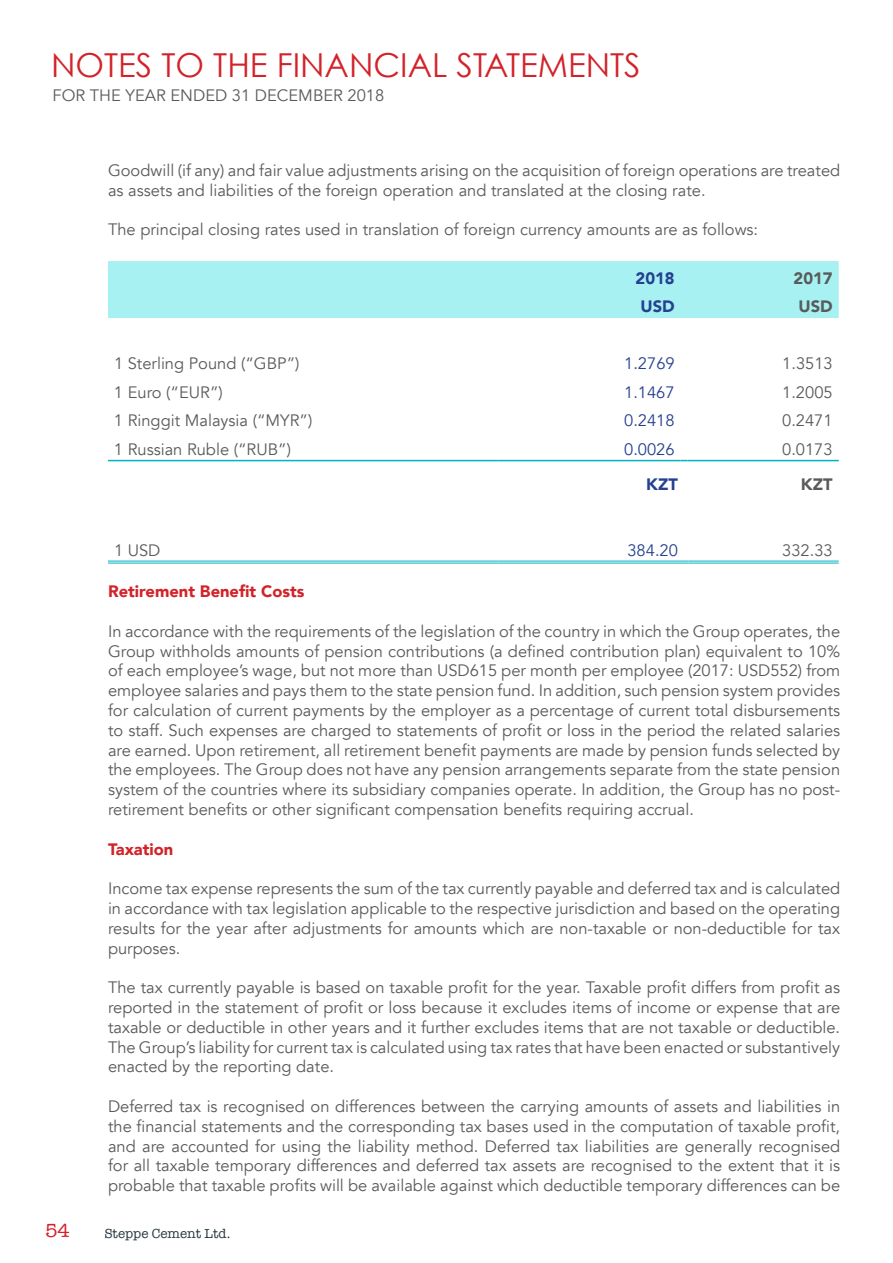
<style>
.page{position:relative;width:893px;height:1263px;background:#fff}
.page>*{position:absolute;margin:0;border:0;box-sizing:border-box;transform-origin:0 0}
.t1{font:33px "Century Gothic";color:#d2232a}
.t2{font:19.5px "American Typewriter";color:#d2232a}
.t3{font:16.5px/19.8px "Avenir";color:#595b5b;text-align:justify}
.t4{font:16.5px "Avenir";color:#25408f}
.t5{font:900 16.5px "Avenir";color:#d2232a}
.t6{font:16.5px "Avenir";color:#58595b}
.t7{font:900 16.5px "Avenir";color:#25408f}
.t8{font:900 16.5px "Avenir";color:#595b5b}
.t9{font:13.5px "American Typewriter";color:#26363d}
</style>
<div class="page">
<div style="left:108px;top:261px;width:731px;height:57px;background:#a7f1f2"></div>
<hr style="left:108px;top:460px;width:390px;height:1px;background:#00b2c3">
<hr style="left:498px;top:460px;width:183px;height:1px;background:#00b2c3">
<hr style="left:688px;top:460px;width:151px;height:1px;background:#00b2c3">
<hr style="left:108px;top:561px;width:390px;height:1px;background:#00b2c3">
<hr style="left:108px;top:563px;width:390px;height:1px;background:#00b2c3">
<hr style="left:498px;top:561px;width:186px;height:1px;background:#00b2c3">
<hr style="left:498px;top:563px;width:186px;height:1px;background:#00b2c3">
<svg style="left:684px;top:561px;width:4px;height:3px"></svg>
<hr style="left:688px;top:561px;width:151px;height:1px;background:#00b2c3">
<hr style="left:688px;top:563px;width:151px;height:1px;background:#00b2c3">
<h1 class="t1" style="left:51px;top:45px;width:591px">NOTES TO THE FINANCIAL STATEMENTS</h1>
<p class="t6" style="left:52px;top:85px;width:333px">FOR THE YEAR ENDED 31 DECEMBER 2018</p>
<p class="t3" style="left:108px;top:161px;width:734px">Goodwill (if any) and fair value adjustments arising on the acquisition of foreign operations are treated as assets and liabilities of the foreign operation and translated at the closing rate.</p>
<p class="t3" style="left:108px;top:220px;width:652px">The principal closing rates used in translation of foreign currency amounts are as follows:</p>
<p class="t7" style="left:636px;top:264px;width:41px">2018</p>
<p class="t8" style="left:794px;top:264px;width:41px">2017</p>
<p class="t7" style="left:640px;top:292px;width:36px">USD</p>
<p class="t8" style="left:798px;top:292px;width:36px">USD</p>
<p class="t3" style="left:114px;top:354px;width:187px">1 Sterling Pound (“GBP”)</p>
<p class="t4" style="left:624px;top:354px;width:52px">1.2769</p>
<p class="t3" style="left:782px;top:354px;width:52px">1.3513</p>
<p class="t3" style="left:114px;top:382px;width:110px">1 Euro (“EUR”)</p>
<p class="t4" style="left:624px;top:382px;width:52px">1.1467</p>
<p class="t3" style="left:782px;top:382px;width:52px">1.2005</p>
<p class="t3" style="left:114px;top:411px;width:200px">1 Ringgit Malaysia (“MYR”)</p>
<p class="t4" style="left:624px;top:411px;width:52px">0.2418</p>
<p class="t3" style="left:782px;top:411px;width:52px">0.2471</p>
<p class="t3" style="left:114px;top:439px;width:179px">1 Russian Ruble (“RUB”)</p>
<p class="t4" style="left:624px;top:439px;width:52px">0.0026</p>
<p class="t3" style="left:782px;top:439px;width:52px">0.0173</p>
<p class="t7" style="left:646px;top:470px;width:33px">KZT</p>
<p class="t8" style="left:801px;top:470px;width:33px">KZT</p>
<p class="t3" style="left:114px;top:541px;width:48px">1 USD</p>
<p class="t4" style="left:627px;top:540px;width:52px">384.20</p>
<p class="t3" style="left:782px;top:541px;width:52px">332.33</p>
<p class="t5" style="left:108px;top:577px;width:198px">Retirement Benefit Costs</p>
<p class="t3" style="left:108px;top:621px;width:734px">In accordance with the requirements of the legislation of the country in which the Group operates, the Group withholds amounts of pension contributions (a defined contribution plan) equivalent to 10% of each employee’s wage, but not more than USD615 per month per employee (2017: USD552) from employee salaries and pays them to the state pension fund. In addition, such pension system provides for calculation of current payments by the employer as a percentage of current total disbursements to staff. Such expenses are charged to statements of profit or loss in the period the related salaries are earned. Upon retirement, all retirement benefit payments are made by pension funds selected by the employees. The Group does not have any pension arrangements separate from the state pension system of the countries where its subsidiary companies operate. In addition, the Group has no post&shy;retirement benefits or other significant compensation benefits requiring accrual.</p>
<p class="t5" style="left:108px;top:835px;width:67px">Taxation</p>
<p class="t3" style="left:108px;top:879px;width:734px">Income tax expense represents the sum of the tax currently payable and deferred tax and is calculated in accordance with tax legislation applicable to the respective jurisdiction and based on the operating results for the year after adjustments for amounts which are non-taxable or non-deductible for tax purposes.</p>
<p class="t3" style="left:108px;top:978px;width:734px">The tax currently payable is based on taxable profit for the year. Taxable profit differs from profit as reported in the statement of profit or loss because it excludes items of income or expense that are taxable or deductible in other years and it further excludes items that are not taxable or deductible.<br>The Group’s liability for current tax is calculated using tax rates that have been enacted or substantively enacted by the reporting date.</p>
<p class="t3" style="left:108px;top:1097px;width:734px">Deferred tax is recognised on differences between the carrying amounts of assets and liabilities in the financial statements and the corresponding tax bases used in the computation of taxable profit, and are accounted for using the liability method. Deferred tax liabilities are generally recognised for all taxable temporary differences and deferred tax assets are recognised to the extent that it is probable that taxable profits will be available against which deductible temporary differences can be</p>
<p class="t2" style="left:45px;top:1216px;width:26px">54</p>
<p class="t9" style="left:104px;top:1223px;width:127px">Steppe Cement Ltd.</p>
</div>
